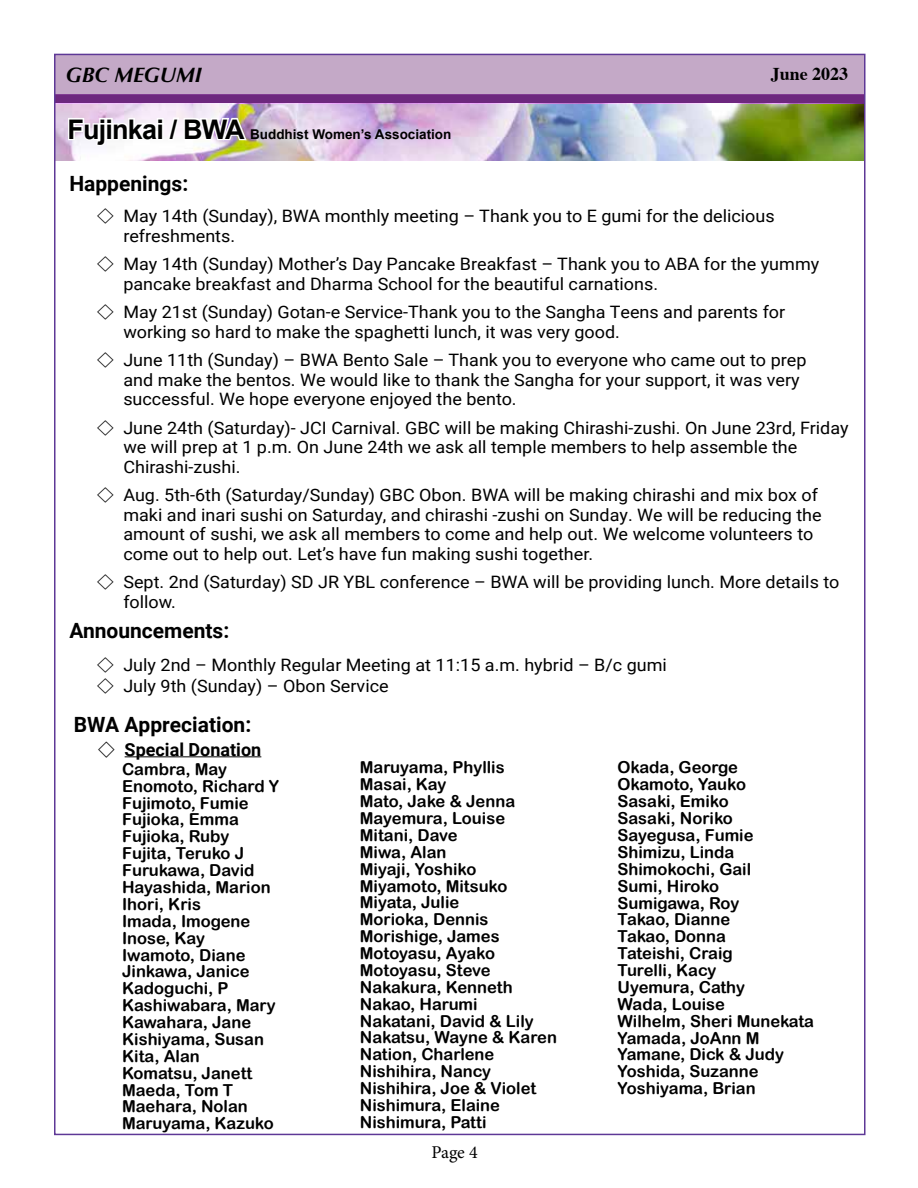
<style>
.page{position:relative;width:918px;height:1188px;background:#fff}
.page>*{position:absolute;margin:0;border:0;box-sizing:border-box;transform-origin:0 0}
.t1{font:700 21px "Roboto";color:#000}
.t2{font:italic 700 21px "Optima";color:#000}
.t3{font:700 18px "Roboto";color:#000}
.t4{font:700 18px "Times";color:#000}
.t5{font:18px "Minion Pro";color:#000}
.t6{font:17.1px/19.5px "Roboto";color:#000;scale:1.05 1}
.t7{font:16.5px/17px "Arial Rounded MT Bold";color:#000}
.t8{font:700 13.5px "Arial";color:#000}
.s1{font-size:27px;color:#fff}
.s2{font-family:"Osaka"}
.s3{font-family:"Osaka";font-weight:400}
</style>
<div class="page">
<img style="left:57px;top:104px;width:806px;height:57px">
<div style="left:55px;top:54px;width:810px;height:40px;background:#c4a9c7"></div>
<div style="left:55px;top:94px;width:810px;height:10px;background:#6d287e"></div>
<hr style="left:125px;top:756px;width:136px;height:1px;background:#000">
<p class="t2" style="left:66px;top:62px;width:138px">GBC MEGUMI</p>
<p class="t4" style="left:771px;top:57px;width:79px">June 2023</p>
<p class="t8" style="left:68px;top:125px;width:385px"><span class="s1">Fujinkai / BWA</span> Buddhist Women’s Association</p>
<p class="t1" style="left:69px;top:169px;width:120px">Happenings:</p>
<p class="t6" style="left:123px;top:206px;width:622px;text-indent:-27px"><span class="s2">◇</span> May 14th (Sunday), BWA monthly meeting – Thank you to E gumi for the delicious refreshments.</p>
<p class="t6" style="left:123px;top:254px;width:664px;text-indent:-27px"><span class="s2">◇</span> May 14th (Sunday) Mother’s Day Pancake Breakfast – Thank you to ABA for the yummy pancake breakfast and Dharma School for the beautiful carnations.</p>
<p class="t6" style="left:123px;top:302px;width:632px;text-indent:-27px"><span class="s2">◇</span> May 21st (Sunday) Gotan-e Service-Thank you to the Sangha Teens and parents for working so hard to make the spaghetti lunch, it was very good.</p>
<p class="t6" style="left:123px;top:350px;width:652px;text-indent:-27px"><span class="s2">◇</span> June 11th (Sunday) – BWA Bento Sale – Thank you to everyone who came out to prep and make the bentos. We would like to thank the Sangha for your support, it was very successful. We hope everyone enjoyed the bento.</p>
<p class="t6" style="left:123px;top:417px;width:692px;text-indent:-27px"><span class="s2">◇</span> June 24th (Saturday)- JCI Carnival. GBC will be making Chirashi-zushi. On June 23rd, Friday we will prep at 1 p.m. On June 24th we ask all temple members to help assemble the<br>Chirashi-zushi.</p>
<p class="t6" style="left:123px;top:485px;width:667px;text-indent:-27px"><span class="s2">◇</span> Aug. 5th-6th (Saturday/Sunday) GBC Obon. BWA will be making chirashi and mix box of maki and inari sushi on Saturday, and chirashi -zushi on Sunday. We will be reducing the amount of sushi, we ask all members to come and help out. We welcome volunteers to come out to help out. Let’s have fun making sushi together.</p>
<p class="t6" style="left:123px;top:572px;width:683px;text-indent:-27px"><span class="s2">◇</span> Sept. 2nd (Saturday) SD JR YBL conference – BWA will be providing lunch. More details to follow.</p>
<p class="t1" style="left:69px;top:616px;width:161px">Announcements:</p>
<p class="t6" style="left:96px;top:654px;width:545px;line-height:21px"><span class="s2">◇</span> July 2nd – Monthly Regular Meeting at 11:15 a.m. hybrid – B/c gumi <span class="s2">◇</span> July 9th (Sunday) – Obon Service</p>
<p class="t1" style="left:74px;top:709px;width:179px">BWA Appreciation:</p>
<p class="t3" style="left:98px;top:737px;width:165px"><span class="s3">◇</span> Special Donation</p>
<p class="t7" style="left:122px;top:760px;width:159px">Cambra, May<br>Enomoto, Richard Y<br>Fujimoto, Fumie<br>Fujioka, Emma<br>Fujioka, Ruby<br>Fujita, Teruko J<br>Furukawa, David<br>Hayashida, Marion<br>Ihori, Kris<br>Imada, Imogene<br>Inose, Kay<br>Iwamoto, Diane<br>Jinkawa, Janice<br>Kadoguchi, P<br>Kashiwabara, Mary<br>Kawahara, Jane<br>Kishiyama, Susan<br>Kita, Alan<br>Komatsu, Janett<br>Maeda, Tom T<br>Maehara, Nolan<br>Maruyama, Kazuko</p>
<p class="t7" style="left:360px;top:759px;width:199px">Maruyama, Phyllis<br>Masai, Kay<br>Mato, Jake &amp; Jenna<br>Mayemura, Louise<br>Mitani, Dave<br>Miwa, Alan<br>Miyaji, Yoshiko<br>Miyamoto, Mitsuko<br>Miyata, Julie<br>Morioka, Dennis<br>Morishige, James<br>Motoyasu, Ayako<br>Motoyasu, Steve<br>Nakakura, Kenneth<br>Nakao, Harumi<br>Nakatani, David &amp; Lily<br>Nakatsu, Wayne &amp; Karen<br>Nation, Charlene<br>Nishihira, Nancy<br>Nishihira, Joe &amp; Violet<br>Nishimura, Elaine<br>Nishimura, Patti</p>
<p class="t7" style="left:618px;top:759px;width:198px">Okada, George<br>Okamoto, Yauko<br>Sasaki, Emiko<br>Sasaki, Noriko<br>Sayegusa, Fumie<br>Shimizu, Linda<br>Shimokochi, Gail<br>Sumi, Hiroko<br>Sumigawa, Roy<br>Takao, Dianne<br>Takao, Donna<br>Tateishi, Craig<br>Turelli, Kacy<br>Uyemura, Cathy<br>Wada, Louise<br>Wilhelm, Sheri Munekata<br>Yamada, JoAnn M<br>Yamane, Dick &amp; Judy<br>Yoshida, Suzanne<br>Yoshiyama, Brian</p>
<p class="t5" style="left:432px;top:1140px;width:48px">Page 4</p>
</div>
